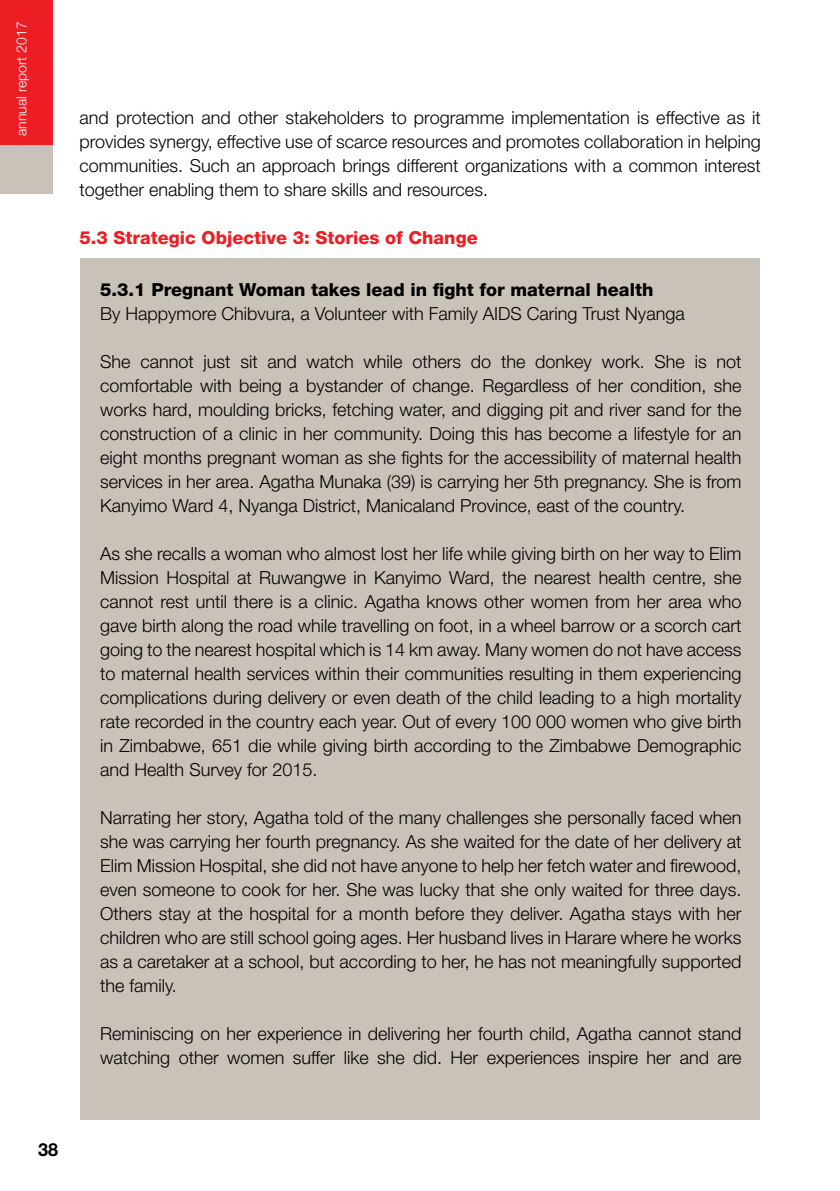
<style>
.page{position:relative;width:840px;height:1191px;background:#fff}
.page>*{position:absolute;margin:0;border:0;box-sizing:border-box;transform-origin:0 0}
.t1{font:300 18px/24px "Helvetica Neue LT Std";color:#000;text-align:justify}
.t2{font:800 18px "Helvetica Neue LT Std";color:#000}
.t3{font:800 18px "Helvetica Neue LT Std";color:#ed1d24}
.t4{font:700 18px "Helvetica Neue LT Std";color:#000}
.t5{font:300 14px "Helvetica Neue LT Std";color:#fff}
</style>
<div class="page">
<div style="left:0;top:0;width:53px;height:145px;background:#ed1d24"></div>
<div style="left:0;top:145px;width:53px;height:48px;background:#c9c2b8"></div>
<div style="left:81px;top:258px;width:678px;height:861px;background:#c9c2b8"></div>
<p class="t5" style="left:13px;top:136px;width:116px;rotate:-90deg">annual report 2017</p>
<p class="t1" style="left:79px;top:105px;width:682px">and protection and other stakeholders to programme implementation is effective as it provides synergy, effective use of scarce resources and promotes collaboration in helping communities. Such an approach brings different organizations with a common interest together enabling them to share skills and resources.</p>
<p class="t3" style="left:79px;top:227px;width:399px">5.3 Strategic Objective 3: Stories of Change</p>
<p class="t2" style="left:100px;top:278px;width:554px">5.3.1 Pregnant Woman takes lead in fight for maternal health</p>
<p class="t1" style="left:100px;top:301px;width:585px">By Happymore Chibvura, a Volunteer with Family AIDS Caring Trust Nyanga</p>
<p class="t1" style="left:100px;top:349px;width:642px">She cannot just sit and watch while others do the donkey work. She is not comfortable with being a bystander of change. Regardless of her condition, she works hard, moulding bricks, fetching water, and digging pit and river sand for the construction of a clinic in her community. Doing this has become a lifestyle for an eight months pregnant woman as she fights for the accessibility of maternal health services in her area. Agatha Munaka (39) is carrying her 5th pregnancy. She is from Kanyimo Ward 4, Nyanga District, Manicaland Province, east of the country.</p>
<p class="t1" style="left:100px;top:541px;width:642px">As she recalls a woman who almost lost her life while giving birth on her way to Elim Mission Hospital at Ruwangwe in Kanyimo Ward, the nearest health centre, she cannot rest until there is a clinic. Agatha knows other women from her area who gave birth along the road while travelling on foot, in a wheel barrow or a scorch cart going to the nearest hospital which is 14 km away. Many women do not have access to maternal health services within their communities resulting in them experiencing complications during delivery or even death of the child leading to a high mortality rate recorded in the country each year. Out of every 100 000 women who give birth in Zimbabwe, 651 die while giving birth according to the Zimbabwe Demographic and Health Survey for 2015.</p>
<p class="t1" style="left:100px;top:805px;width:642px">Narrating her story, Agatha told of the many challenges she personally faced when she was carrying her fourth pregnancy. As she waited for the date of her delivery at Elim Mission Hospital, she did not have anyone to help her fetch water and firewood, even someone to cook for her. She was lucky that she only waited for three days.<br>Others stay at the hospital for a month before they deliver. Agatha stays with her children who are still school going ages. Her husband lives in Harare where he works as a caretaker at a school, but according to her, he has not meaningfully supported the family.</p>
<p class="t1" style="left:100px;top:1021px;width:642px">Reminiscing on her experience in delivering her fourth child, Agatha cannot stand watching other women suffer like she did. Her experiences inspire her and are</p>
<p class="t4" style="left:38px;top:1138px;width:22px">38</p>
</div>
